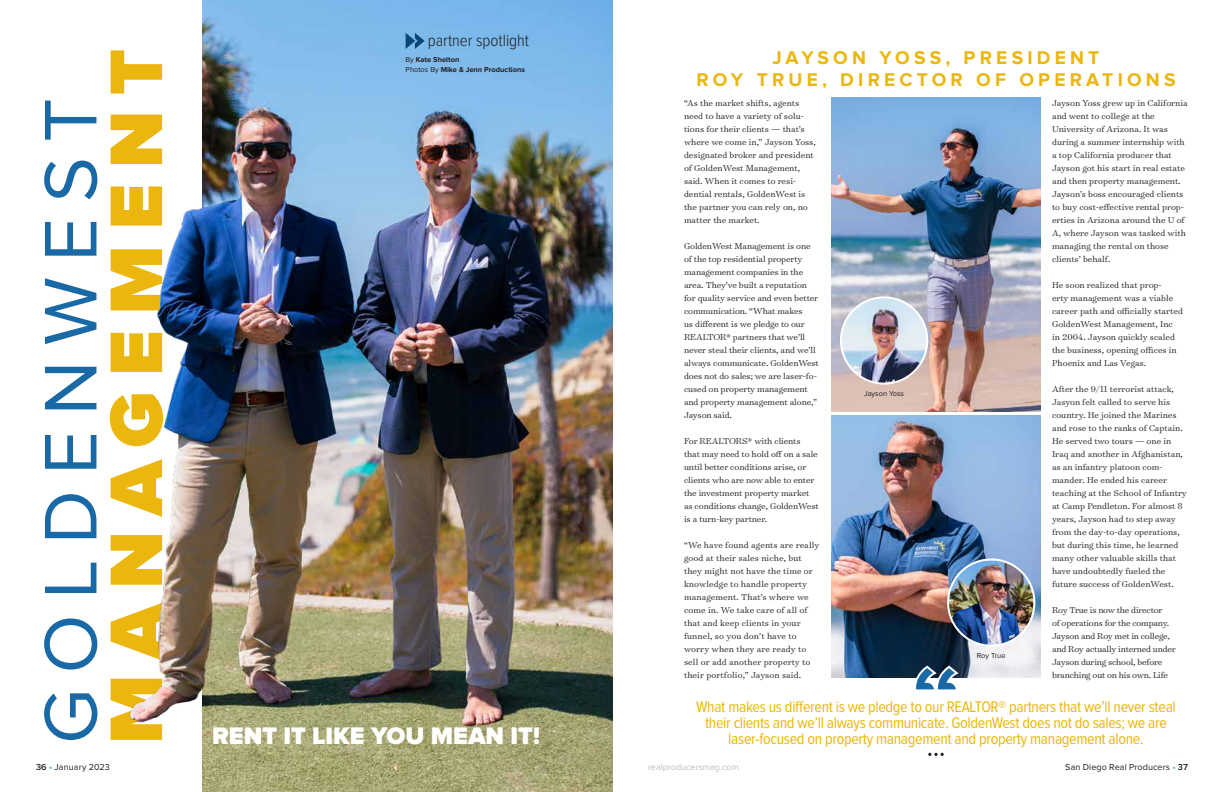
<style>
.page{position:relative;width:1224px;height:792px;background:#fff}
.page>*{position:absolute;margin:0;border:0;box-sizing:border-box;transform-origin:0 0}
.t1{font:77.2px "Proxima Nova";letter-spacing:.2em;color:#1a69a7}
.t2{font:900 77.2px "Proxima Nova";letter-spacing:.2em;color:#ebb60d}
.t3{font:900 24.8px "Proxima Nova";color:#fff}
.t4{font:700 19.1px/21.9px "Proxima Nova";letter-spacing:.22em;color:#ebb60d;text-align:center}
.t5{font:300 17px "Proxima Nova Cond";color:#231f20}
.t6{font:16px/16px "Proxima Nova Cond";letter-spacing:-.02em;color:#ebb60d;text-align:center}
.t7{font:300 9.8px/13px "Surveyor Text";color:#231f20}
.t8{font:300 9.8px/13px "Surveyor Text";letter-spacing:-.02em;color:#231f20}
.t9{font:9px "Proxima Nova";letter-spacing:.01em;color:#231f20}
.t10{font:9px "Proxima Nova";color:#bcbec0}
.t11{font:700 7.5px/10px "Proxima Nova";color:#231f20}
.t12{font:7.5px "Proxima Nova";color:#231f20}
.s1{font-weight:400}
.s2{font-weight:600}
.s3{color:#19a8e0}
</style>
<div class="page">
<img style="left:203px;top:0;width:410px;height:792px">
<svg style="left:406px;top:33px;width:19px;height:16px"></svg>
<img style="left:129px;top:177px;width:173px;height:567px">
<svg style="left:928px;top:753px;width:16px;height:3px"></svg>
<img style="left:832px;top:98px;width:208px;height:313px">
<img style="left:832px;top:415px;width:208px;height:263px">
<img style="left:841px;top:297px;width:86px;height:87px;border-radius:43px">
<div style="left:840px;top:296px;width:88px;height:89px;border:2px solid #fff;border-radius:50%"></div>
<img style="left:948px;top:560px;width:86px;height:86px">
<div style="left:947px;top:558px;width:88px;height:89px;border:2px solid #fff;border-radius:50%"></div>
<svg style="left:913px;top:643px;width:47px;height:47px"></svg>
<h1 class="t1" style="left:26px;top:744px;width:647px;rotate:-90deg">GOLDENWEST</h1>
<h1 class="t2" style="left:101px;top:744px;width:697px;rotate:-90deg">MANAGEMENT</h1>
<h3 class="t5" style="left:428px;top:33px;width:103px">partner spotlight</h3>
<p class="t11" style="left:406px;top:55px;width:121px"><span class="s1">By</span> Kate Shelton<br><span class="s1">Photos By</span> Mike &amp; Jenn Productions</p>
<h2 class="t3" style="left:212px;top:724px;width:329px">RENT IT LIKE YOU MEAN IT!</h2>
<h3 class="t4" style="left:696px;top:48px;width:481px">JAYSON YOSS, PRESIDENT<br>ROY TRUE, DIRECTOR OF OPERATIONS</h3>
<p class="t7" style="left:684px;top:96px;width:133px">“As the market shifts, agents need to have a variety of solu&shy;tions for their clients — that’s where we come in,” Jayson Yoss, designated broker and president of GoldenWest Management, said. When it comes to resi&shy;dential rentals, GoldenWest is the partner you can rely on, no matter the market.</p>
<p class="t7" style="left:684px;top:239px;width:136px">GoldenWest Management is one of the top residential property management companies in the area. They’ve built a reputation for quality service and even better communication. “What makes<br>us different is we pledge to our<br>REALTOR® partners that we’ll never steal their clients, and we’ll always communicate. GoldenWest does not do sales; we are laser-fo&shy;cused on property management and property management alone,”<br>Jayson said.</p>
<p class="t7" style="left:684px;top:434px;width:136px">For REALTORS® with clients that may need to hold off on a sale until better conditions arise, or clients who are now able to enter the investment property market as conditions change, GoldenWest is a turn-key partner.</p>
<p class="t7" style="left:684px;top:538px;width:137px">“We have found agents are really good at their sales niche, but they might not have the time or knowledge to handle property management. That’s where we come in. We take care of all of that and keep clients in your funnel, so you don’t have to worry when they are ready to sell or add another property to their portfolio,” Jayson said.</p>
<p class="t12" style="left:864px;top:389px;width:42px">Jayson Yoss</p>
<p class="t12" style="left:977px;top:651px;width:30px">Roy True</p>
<p class="t7" style="left:1052px;top:96px;width:137px">Jayson Yoss grew up in California and went to college at the<br>University of Arizona. It was during a summer internship with a top California producer that<br>Jayson got his start in real estate and then property management.<br>Jayson’s boss encouraged clients to buy cost-effective rental prop&shy;erties in Arizona around the U of<br>A, where Jayson was tasked with managing the rental on those clients’ behalf.</p>
<p class="t7" style="left:1052px;top:278px;width:132px">He soon realized that prop-<br>erty management was a viable career path and officially started<br>GoldenWest Management, Inc in 2004. Jayson quickly scaled the business, opening offices in<br>Phoenix and Las Vegas.</p>
<p class="t7" style="left:1052px;top:382px;width:136px">After the 9/11 terrorist attack,<br>Jasyon felt called to serve his country. He joined the Marines and rose to the ranks of Captain.<br>He served two tours — one in<br>Iraq and another in Afghanistan, as an infantry platoon com&shy;mander. He ended his career teaching at the School of Infantry at Camp Pendleton. For almost 8 years, Jayson had to step away from the day-to-day operations, but during this time, he learned many other valuable skills that have undoubtedly fueled the future success of GoldenWest.</p>
<p class="t8" style="left:1052px;top:603px;width:125px">Roy True is now the director<br>of operations for the company.<br>Jayson and Roy met in college, and Roy actually interned under<br>Jayson during school, before branching out on his own. Life</p>
<h3 class="t6" style="left:696px;top:700px;width:481px">What makes us different is we pledge to our REALTOR® partners that we’ll never steal their clients and we’ll always communicate. GoldenWest does not do sales; we are laser-focused on property management and property management alone.</h3>
<p class="t9" style="left:36px;top:762px;width:75px"><span class="s2">36</span> <span class="s3">•</span> January 2023</p>
<p class="t10" style="left:648px;top:762px;width:92px">realproducersmag.com</p>
<p class="t9" style="left:1065px;top:762px;width:124px">San Diego Real Producers <span class="s3">•</span> <span class="s2">37</span></p>
</div>
